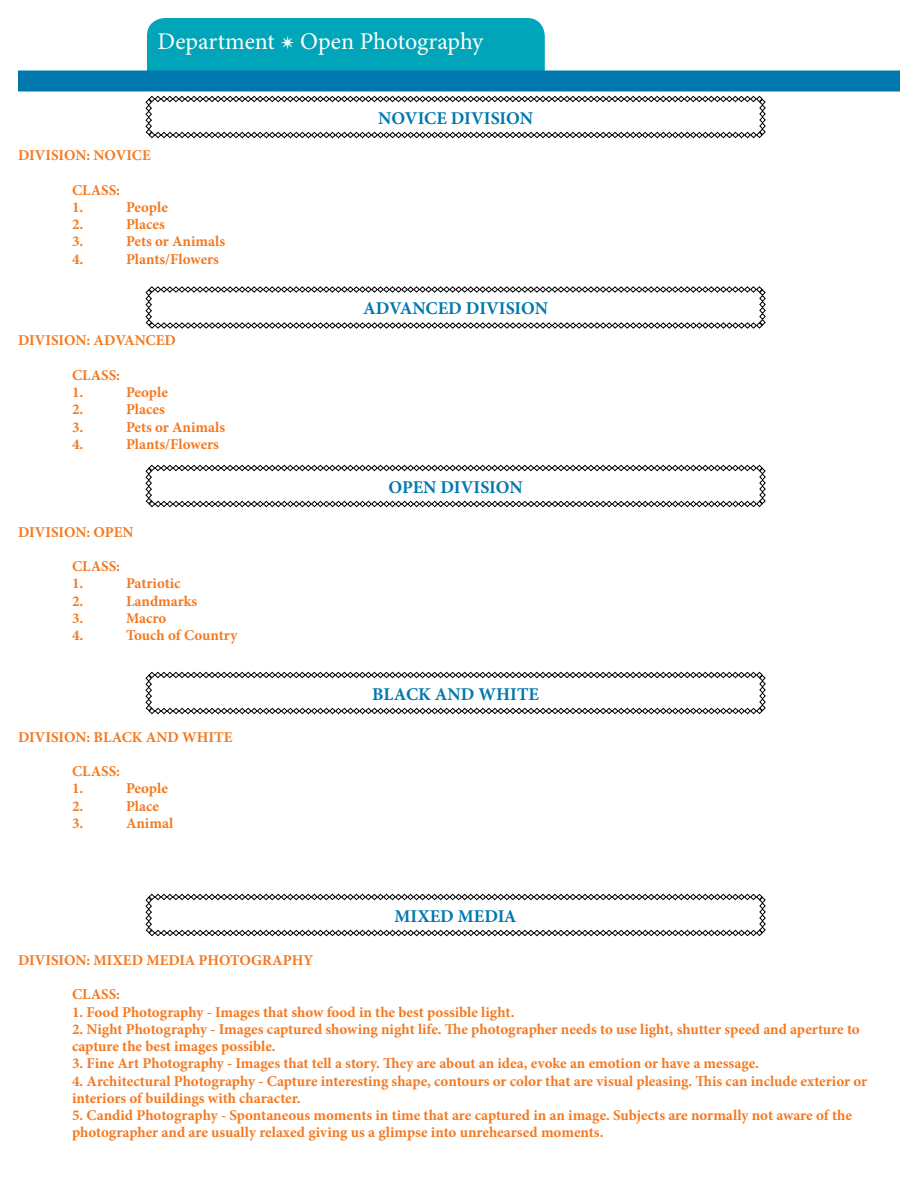
<style>
.page{position:relative;width:918px;height:1188px;background:#fff}
.page>*{position:absolute;margin:0;border:0;box-sizing:border-box;transform-origin:0 0}
.t1{font:24px "Minion Pro";color:#fffffa}
.t2{font:700 18px "Minion Pro";color:#0078ae}
.t3{font:700 15px/17.2px "Minion Pro";color:#f47920}
</style>
<div class="page">
<svg style="left:145px;top:96px;width:621px;height:42px"></svg>
<svg style="left:145px;top:286px;width:621px;height:43px"></svg>
<svg style="left:145px;top:465px;width:621px;height:42px"></svg>
<div style="left:147px;top:18px;width:398px;height:72px;background:#00a5b9;border-radius:18px"></div>
<div style="left:18px;top:70px;width:882px;height:22px;background:#0078ae"></div>
<svg style="left:145px;top:894px;width:621px;height:42px"></svg>
<svg style="left:145px;top:672px;width:621px;height:42px"></svg>
<h1 class="t1" style="left:158px;top:25px;width:327px">Department ✴ Open Photography</h1>
<p class="t3" style="left:18px;top:147px;width:134px">DIVISION: NOVICE</p>
<p class="t3" style="left:72px;top:181px;width:50px">CLASS:<br>1.</p>
<p class="t3" style="left:126px;top:198px;width:43px">People</p>
<p class="t3" style="left:72px;top:216px;width:13px">2.</p>
<p class="t3" style="left:126px;top:216px;width:40px">Places</p>
<p class="t3" style="left:72px;top:233px;width:13px">3.</p>
<p class="t3" style="left:126px;top:233px;width:101px">Pets or Animals</p>
<p class="t3" style="left:72px;top:250px;width:13px">4.</p>
<p class="t3" style="left:126px;top:250px;width:95px">Plants/Flowers</p>
<p class="t3" style="left:18px;top:332px;width:159px">DIVISION: ADVANCED</p>
<p class="t3" style="left:72px;top:366px;width:50px">CLASS:<br>1.</p>
<p class="t3" style="left:126px;top:384px;width:43px">People</p>
<p class="t3" style="left:72px;top:401px;width:13px">2.</p>
<p class="t3" style="left:126px;top:401px;width:40px">Places</p>
<p class="t3" style="left:72px;top:418px;width:13px">3.</p>
<p class="t3" style="left:126px;top:418px;width:101px">Pets or Animals</p>
<p class="t3" style="left:72px;top:435px;width:13px">4.</p>
<p class="t3" style="left:126px;top:435px;width:95px">Plants/Flowers</p>
<p class="t3" style="left:18px;top:523px;width:117px">DIVISION: OPEN</p>
<p class="t3" style="left:72px;top:558px;width:50px">CLASS:<br>1.</p>
<p class="t3" style="left:126px;top:575px;width:56px">Patriotic</p>
<p class="t3" style="left:72px;top:592px;width:13px">2.</p>
<p class="t3" style="left:126px;top:592px;width:73px">Landmarks</p>
<p class="t3" style="left:72px;top:609px;width:13px">3.</p>
<p class="t3" style="left:126px;top:609px;width:42px">Macro</p>
<p class="t3" style="left:72px;top:627px;width:13px">4.</p>
<p class="t3" style="left:126px;top:627px;width:113px">Touch of Country</p>
<p class="t3" style="left:18px;top:728px;width:216px">DIVISION: BLACK AND WHITE</p>
<p class="t3" style="left:72px;top:763px;width:50px">CLASS:<br>1.</p>
<p class="t3" style="left:126px;top:780px;width:43px">People</p>
<p class="t3" style="left:72px;top:797px;width:13px">2.</p>
<p class="t3" style="left:126px;top:797px;width:35px">Place</p>
<p class="t3" style="left:72px;top:814px;width:13px">3.</p>
<p class="t3" style="left:126px;top:814px;width:49px">Animal</p>
<p class="t2" style="left:378px;top:105px;width:156px">NOVICE DIVISION</p>
<p class="t2" style="left:363px;top:296px;width:186px">ADVANCED DIVISION</p>
<p class="t2" style="left:389px;top:474px;width:136px">OPEN DIVISION</p>
<p class="t2" style="left:372px;top:681px;width:168px">BLACK AND WHITE</p>
<p class="t2" style="left:395px;top:903px;width:124px">MIXED MEDIA</p>
<p class="t3" style="left:18px;top:951px;width:297px">DIVISION: MIXED MEDIA PHOTOGRAPHY</p>
<p class="t3" style="left:72px;top:986px;width:50px">CLASS:</p>
<p class="t3" style="left:72px;top:1003px;width:444px">1. Food Photography - Images that show food in the best possible light.</p>
<p class="t3" style="left:72px;top:1020px;width:789px">2. Night Photography - Images captured showing night life. The photographer needs to use light, shutter speed and aperture to capture the best images possible.</p>
<p class="t3" style="left:72px;top:1055px;width:689px">3. Fine Art Photography - Images that tell a story. They are about an idea, evoke an emotion or have a message.</p>
<p class="t3" style="left:72px;top:1072px;width:797px">4. Architectural Photography - Capture interesting shape, contours or color that are visual pleasing. This can include exterior or interiors of buildings with character.</p>
<p class="t3" style="left:72px;top:1107px;width:781px">5. Candid Photography - Spontaneous moments in time that are captured in an image. Subjects are normally not aware of the photographer and are usually relaxed giving us a glimpse into unrehearsed moments.</p>
</div>
